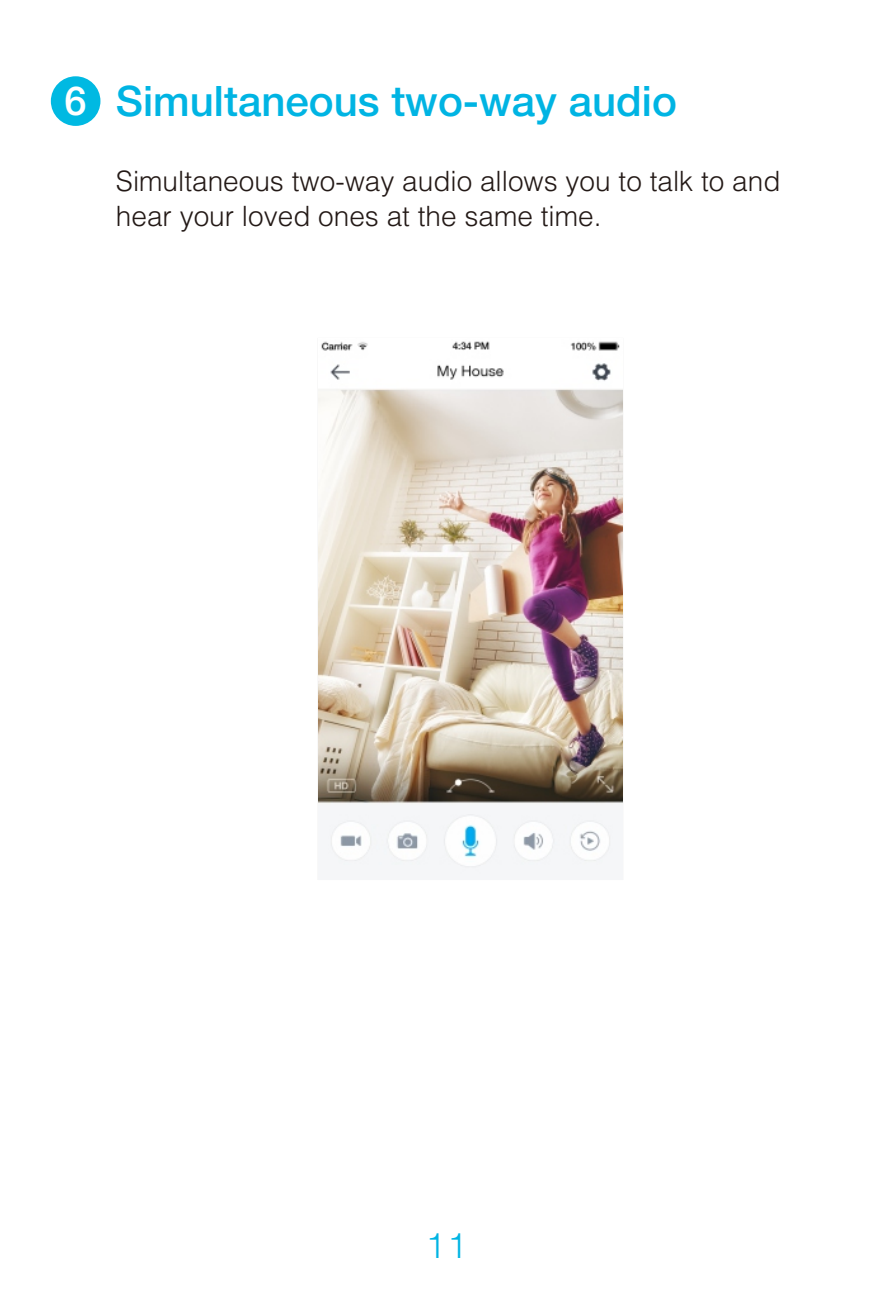
<style>
.page{position:relative;width:893px;height:1290px;background:#fff}
.page>*{position:absolute;margin:0;border:0;box-sizing:border-box;transform-origin:0 0}
.t1{font:500 42px "Helvetica 65";color:#00b4e3}
.t2{font:300 35px "Helvetica";color:#00b4e3}
.t3{font:300 28px/34.3px "Helvetica";color:#231916}
.s1{font-size:39.9px;color:#fff}
</style>
<div class="page">
<div style="left:51px;top:76px;width:49px;height:50px;background:#00b9e2;border-radius:50%"></div>
<img style="left:319px;top:341px;width:303px;height:533px">
<h1 class="t1" style="left:65px;top:86px;width:614px"><span class="s1">6</span> Simultaneous two-way audio</h1>
<p class="t3" style="left:116px;top:167px;width:666px">Simultaneous two-way audio allows you to talk to and hear your loved ones at the same time.</p>
<p class="t2" style="left:426px;top:1232px;width:42px">11</p>
</div>
